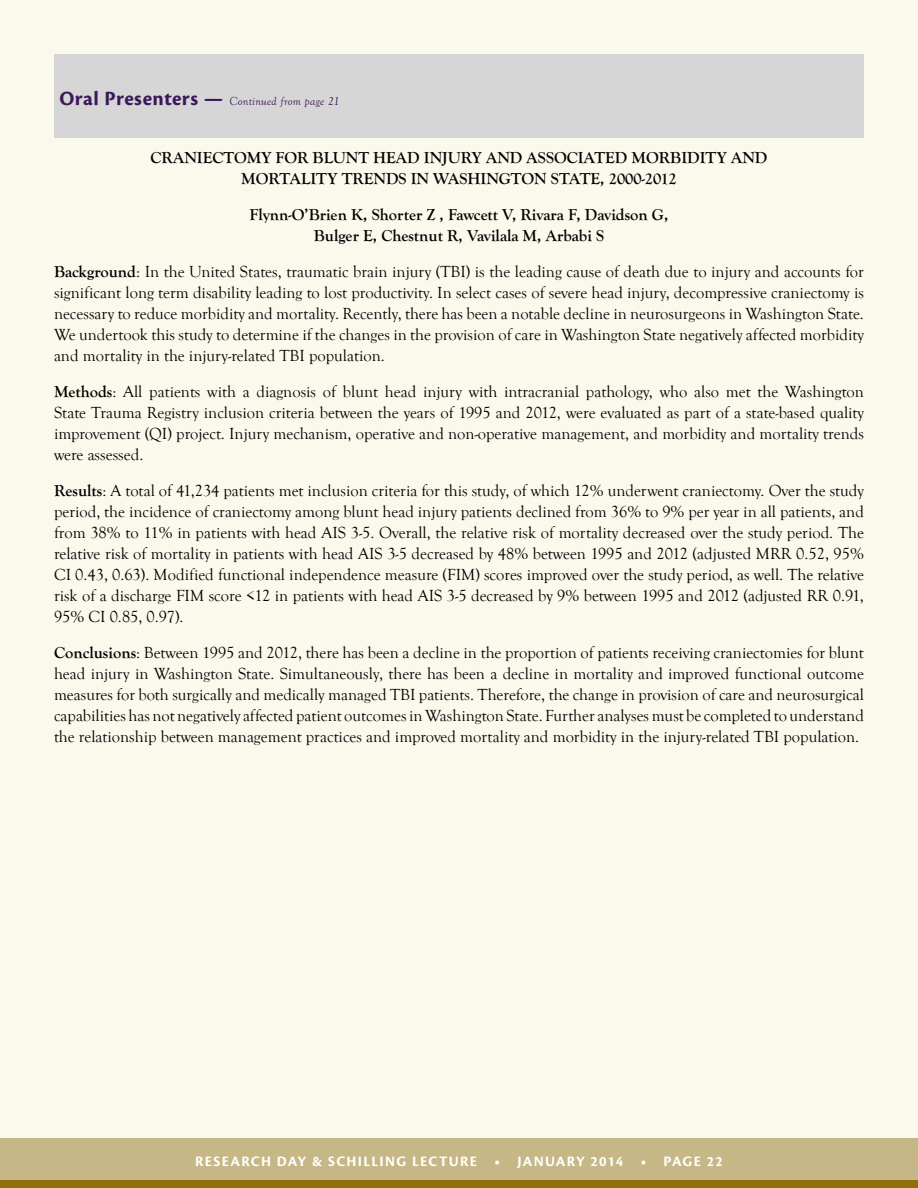
<style>
.page{position:relative;width:918px;height:1188px;background:#faf9ec}
.page>*{position:absolute;margin:0;border:0;box-sizing:border-box;transform-origin:0 0}
.t1{font:16.5px/21px "Goudy Old Style T";color:#000;text-align:justify}
.t2{font:700 16.5px/21px "Goudy Old Style T";color:#000;text-align:center}
.t3{font:700 15px "Cronos Pro";letter-spacing:.085em;color:#fff}
.t4{font:italic 12px "Goudy Old Style T";letter-spacing:.02em;color:#3b185a}
.s1{font-family:"Cronos Pro";font-weight:700;font-style:normal;font-size:21px}
.s2{font-weight:700}
</style>
<div class="page">
<div style="left:0;top:1139px;width:918px;height:49px;background:#c6b786"></div>
<div style="left:0;top:1180px;width:918px;height:8px;background:#8e6f0c"></div>
<div style="left:54px;top:54px;width:810px;height:83px;background:#d6d6d7"></div>
<p class="t4" style="left:59px;top:95px;width:281px"><span class="s1">ORAL PRESENTERS —</span> Continued from page 21</p>
<p class="t2" style="left:151px;top:148px;width:618px">CRANIECTOMY FOR BLUNT HEAD INJURY AND ASSOCIATED MORBIDITY AND<br>MORTALITY TRENDS IN WASHINGTON STATE, 2000-2012</p>
<p class="t2" style="left:250px;top:205px;width:420px">Flynn-O’Brien K, Shorter Z , Fawcett V, Rivara F, Davidson G,<br>Bulger E, Chestnut R, Vavilala M, Arbabi S</p>
<p class="t1" style="left:54px;top:262px;width:811px"><span class="s2">Background</span>: In the United States, traumatic brain injury (TBI) is the leading cause of death due to injury and accounts for significant long term disability leading to lost productivity. In select cases of severe head injury, decompressive craniectomy is necessary to reduce morbidity and mortality. Recently, there has been a notable decline in neurosurgeons in Washington State.<br>We undertook this study to determine if the changes in the provision of care in Washington State negatively affected morbidity and mortality in the injury-related TBI population.</p>
<p class="t1" style="left:54px;top:382px;width:812px"><span class="s2">Methods</span>: All patients with a diagnosis of blunt head injury with intracranial pathology, who also met the Washington State Trauma Registry inclusion criteria between the years of 1995 and 2012, were evaluated as part of a state-based quality improvement (QI) project. Injury mechanism, operative and non-operative management, and morbidity and mortality trends were assessed.</p>
<p class="t1" style="left:54px;top:481px;width:812px"><span class="s2">Results</span>: A total of 41,234 patients met inclusion criteria for this study, of which 12% underwent craniectomy. Over the study period, the incidence of craniectomy among blunt head injury patients declined from 36% to 9% per year in all patients, and from 38% to 11% in patients with head AIS 3-5. Overall, the relative risk of mortality decreased over the study period. The relative risk of mortality in patients with head AIS 3-5 decreased by 48% between 1995 and 2012 (adjusted MRR 0.52, 95% CI 0.43, 0.63). Modified functional independence measure (FIM) scores improved over the study period, as well. The relative risk of a discharge FIM score &lt;12 in patients with head AIS 3-5 decreased by 9% between 1995 and 2012 (adjusted RR 0.91, 95% CI 0.85, 0.97).</p>
<p class="t1" style="left:54px;top:643px;width:812px"><span class="s2">Conclusions</span>: Between 1995 and 2012, there has been a decline in the proportion of patients receiving craniectomies for blunt head injury in Washington State. Simultaneously, there has been a decline in mortality and improved functional outcome measures for both surgically and medically managed TBI patients. Therefore, the change in provision of care and neurosurgical capabilities has not negatively affected patient outcomes in Washington State. Further analyses must be completed to understand the relationship between management practices and improved mortality and morbidity in the injury-related TBI population.</p>
<p class="t3" style="left:195px;top:1152px;width:144px">RESEARCH DAY &amp; SCH</p>
<p class="t3" style="left:358px;top:1152px;width:110px">ILLING LECTURE</p>
<p class="t3" style="left:495px;top:1152px;width:230px">• JANUARY 2014 • PAG E 22</p>
</div>
